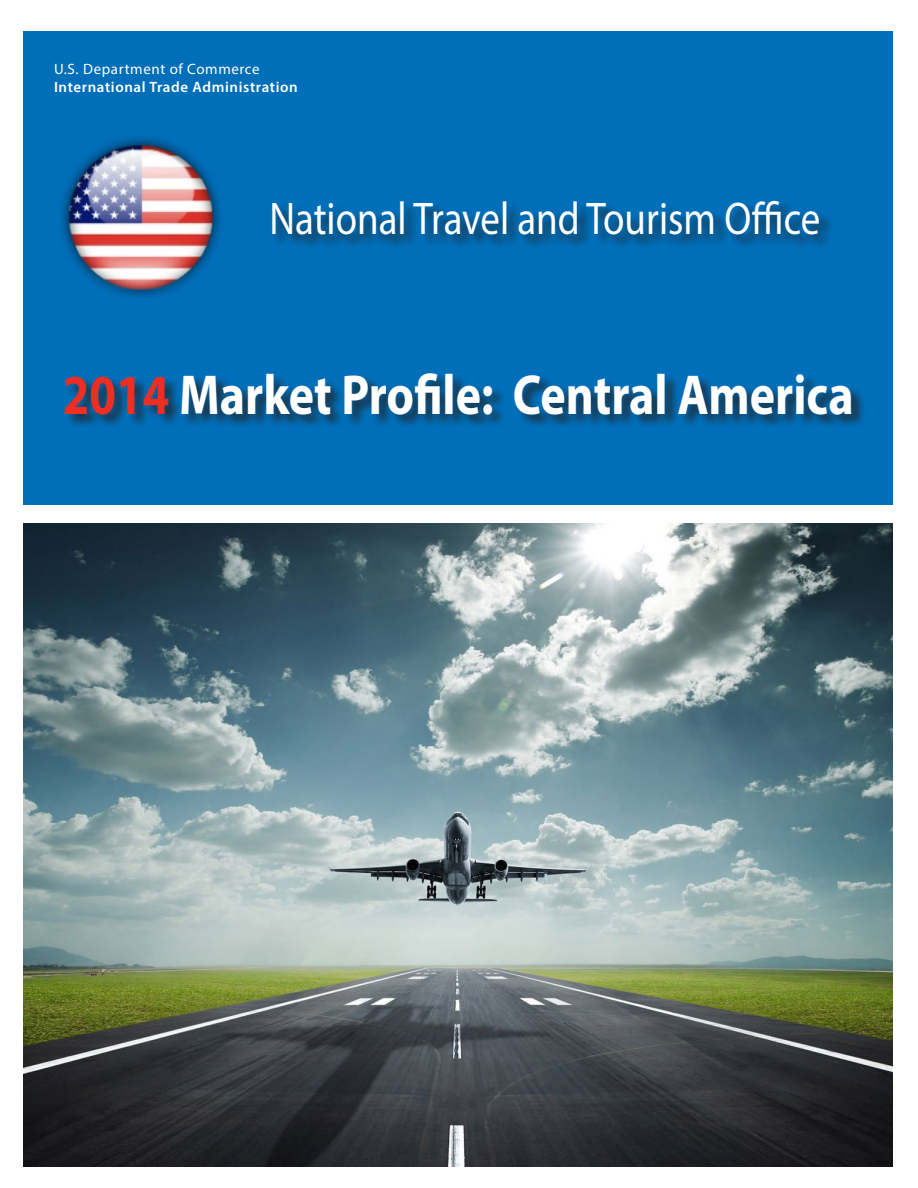
<style>
.page{position:relative;width:918px;height:1188px;background:#fff}
.page>*{position:absolute;margin:0;border:0;box-sizing:border-box;transform-origin:0 0}
.t1{font:700 56.7px "Myriad Pro";color:#fff;scale:.85 1}
.t2{font:46.05px "Myriad Pro";color:#fff;scale:.85 1}
.t3{font:600 15px "Myriad Pro";letter-spacing:.04em;color:#fff}
.t4{font:15px "Myriad Pro";letter-spacing:.04em;color:#fff}
.s1{color:#ee2e22}
</style>
<div class="page">
<div style="left:24px;top:31px;width:869px;height:473px;background:#006fba"></div>
<img style="left:61px;top:137px;width:160px;height:160px">
<div style="left:271px;top:200px;width:563px;height:50px;background:#231f20;opacity:.75"></div>
<img style="left:24px;top:524px;width:869px;height:643px">
<div style="left:64px;top:373px;width:803px;height:57px;background:#231f20;opacity:.75"></div>
<p class="t4" style="left:54px;top:60px;width:207px">U.S. Department of Commerce</p>
<p class="t3" style="left:54px;top:77px;width:245px">International Trade Administration</p>
<h2 class="t2" style="left:269px;top:190px;width:650px">National Travel and Tourism Office</h2>
<h1 class="t1" style="left:63px;top:358px;width:932px"><span class="s1">2014</span> Market Profile: Central America</h1>
</div>
